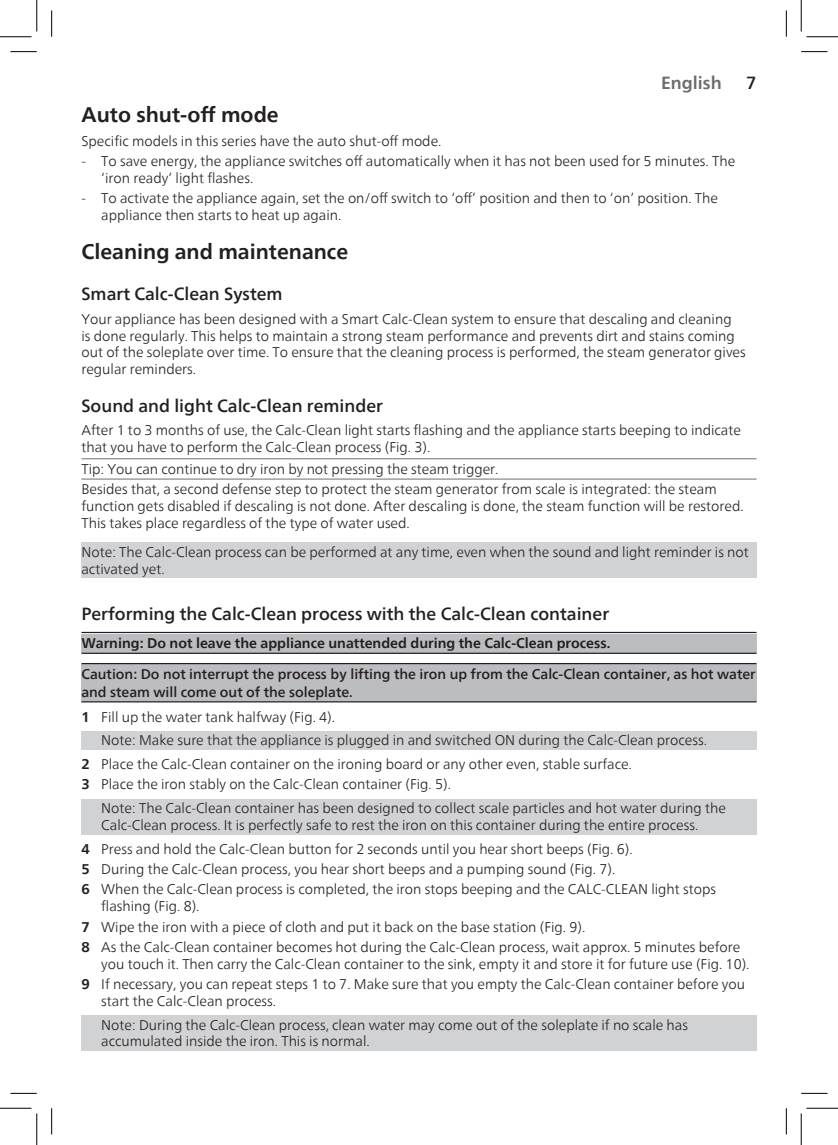
<style>
.page{position:relative;width:838px;height:1145px;background:#fff}
.page>*{position:absolute;margin:0;border:0;box-sizing:border-box;transform-origin:0 0}
.Heading_1{font:700 21px "Neue Frutiger World";color:#231f20}
.Heading_2{font:500 17.5px "Neue Frutiger World";color:#231f20}
.default{font:700 17.5px "Neue Frutiger World";color:#6c6d70}
.Body_Text{font:300 14px/16.8px "Neue Frutiger World";color:#231f20}
.List_Note{font:300 14px/16.8px "Neue Frutiger World";color:#231f20}
.Caution{font:500 14px/18.2px "Neue Frutiger World";color:#231f20}
.Note{font:300 14px/16.8px "Neue Frutiger World";color:#231f20}
.Warning{font:700 14px "Neue Frutiger World";color:#231f20}
.Tip{font:300 14px "Neue Frutiger World";color:#231f20}
.s1{font-weight:700}
</style>
<div class="page">
<hr style="left:81px;top:458px;width:675px;height:1px;background:#6c6d70">
<hr style="left:81px;top:479px;width:675px;height:1px;background:#6c6d70">
<div style="left:81px;top:542px;width:675px;height:36px;background:#d1d2d4"></div>
<div style="left:81px;top:634px;width:675px;height:19px;background:#bcbdc0"></div>
<hr style="left:81px;top:632px;width:675px;height:1px;background:#231f20">
<hr style="left:81px;top:653px;width:675px;height:1px;background:#231f20">
<div style="left:81px;top:664px;width:675px;height:37px;background:#bcbdc0"></div>
<hr style="left:81px;top:663px;width:675px;height:1px;background:#231f20">
<hr style="left:81px;top:701px;width:675px;height:1px;background:#231f20">
<div style="left:81px;top:731px;width:675px;height:19px;background:#d1d2d4"></div>
<div style="left:81px;top:799px;width:675px;height:36px;background:#d1d2d4"></div>
<div style="left:81px;top:1015px;width:675px;height:36px;background:#d1d2d4"></div>
<svg style="left:10px;top:51px;width:27px;height:1px"></svg>
<svg style="left:801px;top:51px;width:26px;height:1px"></svg>
<svg style="left:10px;top:1093px;width:27px;height:1px"></svg>
<svg style="left:801px;top:1093px;width:26px;height:1px"></svg>
<svg style="left:51px;top:10px;width:1px;height:27px"></svg>
<svg style="left:51px;top:1108px;width:1px;height:26px"></svg>
<svg style="left:786px;top:10px;width:1px;height:27px"></svg>
<svg style="left:786px;top:1108px;width:1px;height:26px"></svg>
<hr style="left:0;top:36px;width:32px;height:1px;background:#000">
<hr style="left:806px;top:36px;width:31px;height:1px;background:#000">
<hr style="left:0;top:1108px;width:32px;height:1px;background:#000">
<hr style="left:806px;top:1108px;width:31px;height:1px;background:#000">
<hr style="left:36px;top:0;width:1px;height:31px;background:#000">
<hr style="left:36px;top:1113px;width:1px;height:32px;background:#000">
<hr style="left:800px;top:0;width:1px;height:31px;background:#000">
<hr style="left:800px;top:1113px;width:1px;height:32px;background:#000">
<p class="default" style="left:661px;top:67px;width:62px">English</p>
<p class="Heading_2" style="left:746px;top:68px;width:12px">7</p>
<p class="Heading_1" style="left:81px;top:97px;width:199px">Auto shut-off mode</p>
<p class="Body_Text" style="left:81px;top:133px;width:361px">Specific models in this series have the auto shut-off mode.</p>
<p class="Body_Text" style="left:101px;top:153px;width:635px;text-indent:-20px">- To save energy, the appliance switches off automatically when it has not been used for 5 minutes. The ‘iron ready’ light flashes.</p>
<p class="Body_Text" style="left:101px;top:190px;width:618px;text-indent:-20px">- To activate the appliance again, set the on/off switch to ‘off’ position and then to ‘on’ position. The appliance then starts to heat up again.</p>
<p class="Heading_1" style="left:81px;top:234px;width:268px">Cleaning and maintenance</p>
<p class="Heading_2" style="left:81px;top:280px;width:203px">Smart Calc-Clean System</p>
<p class="Body_Text" style="left:81px;top:311px;width:665px">Your appliance has been designed with a Smart Calc-Clean system to ensure that descaling and cleaning<br>is done regularly. This helps to maintain a strong steam performance and prevents dirt and stains coming out of the soleplate over time. To ensure that the cleaning process is performed, the steam generator gives regular reminders.</p>
<p class="Heading_2" style="left:81px;top:391px;width:303px">Sound and light Calc-Clean reminder</p>
<p class="Body_Text" style="left:81px;top:422px;width:661px">After 1 to 3 months of use, the Calc-Clean light starts flashing and the appliance starts beeping to indicate that you have to perform the Calc-Clean process (Fig. 3).</p>
<p class="Tip" style="left:81px;top:458px;width:418px">Tip: You can continue to dry iron by not pressing the steam trigger.</p>
<p class="Body_Text" style="left:81px;top:481px;width:663px">Besides that, a second defense step to protect the steam generator from scale is integrated: the steam function gets disabled if descaling is not done. After descaling is done, the steam function will be restored.<br>This takes place regardless of the type of water used.</p>
<p class="Note" style="left:81px;top:544px;width:668px">Note: The Calc-Clean process can be performed at any time, even when the sound and light reminder is not activated yet.</p>
<p class="Heading_2" style="left:81px;top:599px;width:529px">Performing the Calc-Clean process with the Calc-Clean container</p>
<p class="Warning" style="left:81px;top:631px;width:530px">Warning: Do not leave the appliance unattended during the Calc-Clean process.</p>
<p class="Caution" style="left:81px;top:665px;width:675px">Caution: Do not interrupt the process by lifting the iron up from the Calc-Clean container, as hot water and steam will come out of the soleplate.</p>
<p class="Body_Text" style="left:81px;top:708px;width:255px"><span class="s1">1</span> Fill up the water tank halfway (Fig. 4).</p>
<p class="List_Note" style="left:101px;top:732px;width:607px">Note: Make sure that the appliance is plugged in and switched ON during the Calc-Clean process.</p>
<p class="Body_Text" style="left:81px;top:756px;width:552px"><span class="s1">2</span> Place the Calc-Clean container on the ironing board or any other even, stable surface.</p>
<p class="Body_Text" style="left:81px;top:776px;width:371px"><span class="s1">3</span> Place the iron stably on the Calc-Clean container (Fig. 5).</p>
<p class="List_Note" style="left:101px;top:800px;width:626px">Note: The Calc-Clean container has been designed to collect scale particles and hot water during the<br>Calc-Clean process. It is perfectly safe to rest the iron on this container during the entire process.</p>
<p class="Body_Text" style="left:81px;top:841px;width:552px"><span class="s1">4</span> Press and hold the Calc-Clean button for 2 seconds until you hear short beeps (Fig. 6).</p>
<p class="Body_Text" style="left:81px;top:861px;width:535px"><span class="s1">5</span> During the Calc-Clean process, you hear short beeps and a pumping sound (Fig. 7).</p>
<p class="Body_Text" style="left:101px;top:881px;width:616px;text-indent:-20px"><span class="s1">6</span> When the Calc-Clean process is completed, the iron stops beeping and the CALC-CLEAN light stops flashing (Fig. 8).</p>
<p class="Body_Text" style="left:81px;top:918px;width:505px"><span class="s1">7</span> Wipe the iron with a piece of cloth and put it back on the base station (Fig. 9).</p>
<p class="Body_Text" style="left:101px;top:939px;width:649px;text-indent:-20px"><span class="s1">8</span> As the Calc-Clean container becomes hot during the Calc-Clean process, wait approx. 5 minutes before you touch it. Then carry the Calc-Clean container to the sink, empty it and store it for future use (Fig. 10).</p>
<p class="Body_Text" style="left:101px;top:976px;width:645px;text-indent:-20px"><span class="s1">9</span> If necessary, you can repeat steps 1 to 7. Make sure that you empty the Calc-Clean container before you start the Calc-Clean process.</p>
<p class="List_Note" style="left:101px;top:1016px;width:588px">Note: During the Calc-Clean process, clean water may come out of the soleplate if no scale has accumulated inside the iron. This is normal.</p>
</div>
